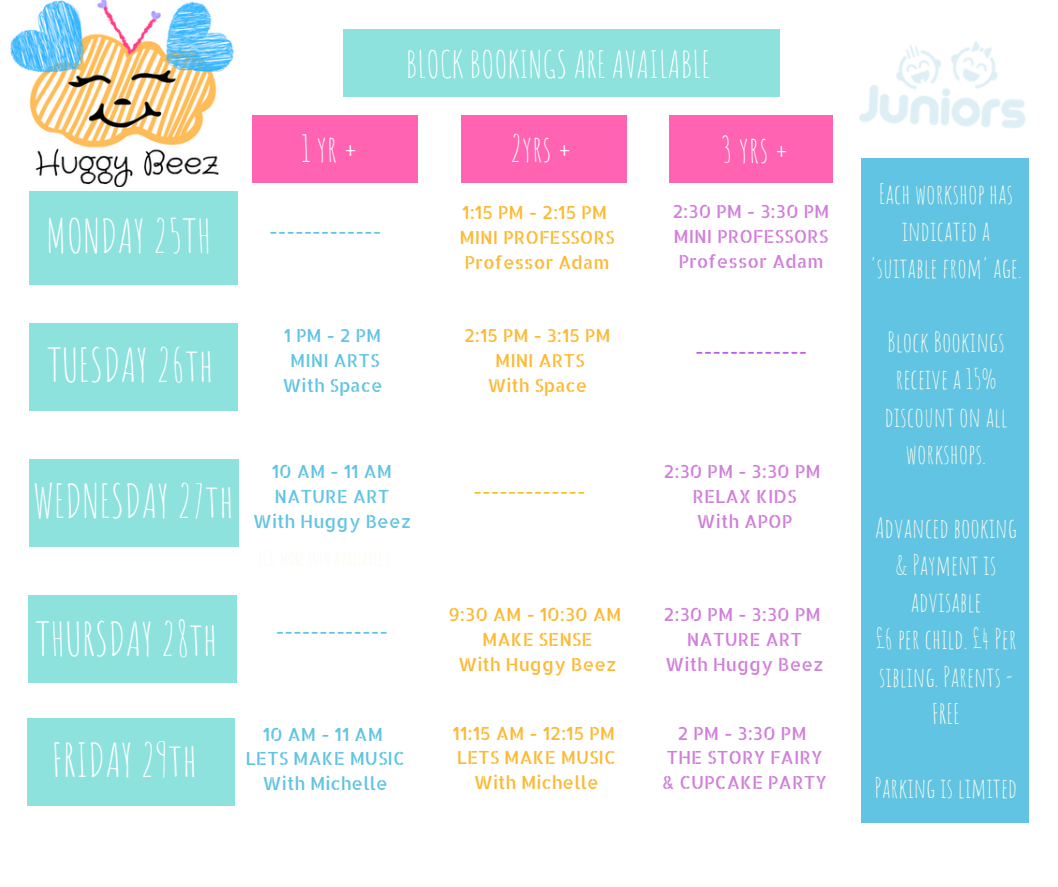
<style>
.page{position:relative;width:1058px;height:887px;background:#fff}
.page>*{position:absolute;margin:0;border:0;box-sizing:border-box;transform-origin:0 0}
.t1{font:45.3px "Amatic SC";color:#fff}
.t2{font:36.3px "Amatic SC";color:#fff}
.t3{font:27.15px/37.2px "Amatic SC";color:#f9fbef;text-align:center}
.t4{font:18.15px/24.8px "Allerta Stencil";color:#d080d9;text-align:center}
.t5{font:18.15px/24.8px "Allerta Stencil";color:#fdb933;text-align:center}
.t6{font:18.15px/24.8px "Allerta Stencil";color:#61c4e2;text-align:center}
.t7{font:18.15px "Allerta Stencil";color:#b760e6}
.t8{font:18.15px "Allerta Stencil";color:#f5c320}
.t9{font:18px/24.8px "Allerta Stencil";color:#fdb933;text-align:center}
.t10{font:18px/24.8px "Allerta Stencil";color:#61c4e2;text-align:center}
</style>
<div class="page">
<div style="left:29px;top:191px;width:208px;height:94px;background:#8de2dd"></div>
<div style="left:29px;top:323px;width:208px;height:88px;background:#8de2dd"></div>
<div style="left:29px;top:459px;width:209px;height:88px;background:#8de2dd"></div>
<div style="left:28px;top:595px;width:208px;height:88px;background:#8de2dd"></div>
<div style="left:27px;top:718px;width:207px;height:87px;background:#8de2dd"></div>
<div style="left:461px;top:115px;width:166px;height:67px;background:#ff63b1"></div>
<div style="left:669px;top:115px;width:163px;height:67px;background:#ff63b1"></div>
<div style="left:861px;top:158px;width:168px;height:664px;background:#61c4e2"></div>
<img style="left:10px;top:0;width:224px;height:187px">
<div style="left:252px;top:115px;width:165px;height:67px;background:#ff63b1"></div>
<div style="left:343px;top:29px;width:437px;height:68px;background:#8de2dd"></div>
<img style="left:859px;top:41px;width:167px;height:87px">
<h1 class="t1" style="left:46px;top:207px;width:167px">MONDAY 25TH</h1>
<h1 class="t1" style="left:47px;top:335px;width:168px">TUESDAY 26th</h1>
<h2 class="t2" style="left:301px;top:125px;width:58px">1yr+</h2>
<p class="t6" style="left:269px;top:218px;width:114px">-------------</p>
<p class="t10" style="left:282px;top:323px;width:102px">1PM-2PM<br>MINI ARTS<br>With Space</p>
<h2 class="t2" style="left:406px;top:41px;width:306px">BLOCK BOOKINGS ARE AVAILABLE</h2>
<h2 class="t2" style="left:510px;top:125px;width:63px">2yrs +</h2>
<h2 class="t2" style="left:721px;top:126px;width:69px">3yrs+</h2>
<p class="t5" style="left:459px;top:200px;width:157px;text-align:left">1:15 PM - 2:15 PM<br>MINI PROFESSORS<br>Professor Adam</p>
<p class="t9" style="left:464px;top:323px;width:148px">2:15 PM - 3:15 PM<br>MINI ARTS<br>With Space</p>
<p class="t4" style="left:672px;top:199px;width:158px;text-align:justify">2:30 PM - 3:30 PM MINI PROFESSORS Professor Adam</p>
<p class="t7" style="left:695px;top:339px;width:114px">-------------</p>
<h1 class="t1" style="left:33px;top:471px;width:202px">WEDNESDAY 27th</h1>
<p class="t6" style="left:253px;top:459px;width:160px">10 AM - 11 AM<br>NATURE ART<br>With Huggy Beez</p>
<p class="t8" style="left:473px;top:479px;width:114px">-------------</p>
<p class="t4" style="left:663px;top:459px;width:158px">2:30 PM - 3:30 PM<br>RELAX KIDS<br>With APOP</p>
<h1 class="t1" style="left:36px;top:610px;width:183px">THURSDAY 28th</h1>
<h1 class="t1" style="left:52px;top:730px;width:147px">FRIDAY 29th</h1>
<p class="t6" style="left:276px;top:618px;width:114px">-------------</p>
<p class="t6" style="left:246px;top:721px;width:161px">10 AM - 11 AM<br>LETS MAKE MUSIC<br>With Michelle</p>
<p class="t5" style="left:448px;top:601px;width:174px">9:30 AM - 10:30 AM<br>MAKE SENSE<br>With Huggy Beez</p>
<p class="t5" style="left:452px;top:720px;width:165px">11:15 AM - 12:15 PM<br>LETS MAKE MUSIC<br>With Michelle</p>
<p class="t4" style="left:663px;top:601px;width:162px">2:30 PM - 3:30 PM<br>NATURE ART<br>With Huggy Beez</p>
<p class="t4" style="left:662px;top:720px;width:166px">2 PM - 3:30 PM<br>THE STORY FAIRY &amp; CUPCAKE PARTY</p>
<p class="t3" style="left:870px;top:175px;width:153px">Each workshop has indicated a 'suitable from' age.</p>
<p class="t3" style="left:884px;top:323px;width:125px">Block Bookings receive a 15% discount on all workshops.</p>
<p class="t3" style="left:875px;top:509px;width:143px">Advanced booking &amp; Payment is advisable<br>£6 per child. £4 Per sibling. Parents -<br>FREE</p>
<p class="t3" style="left:874px;top:769px;width:144px">Parking is limited</p>
</div>
